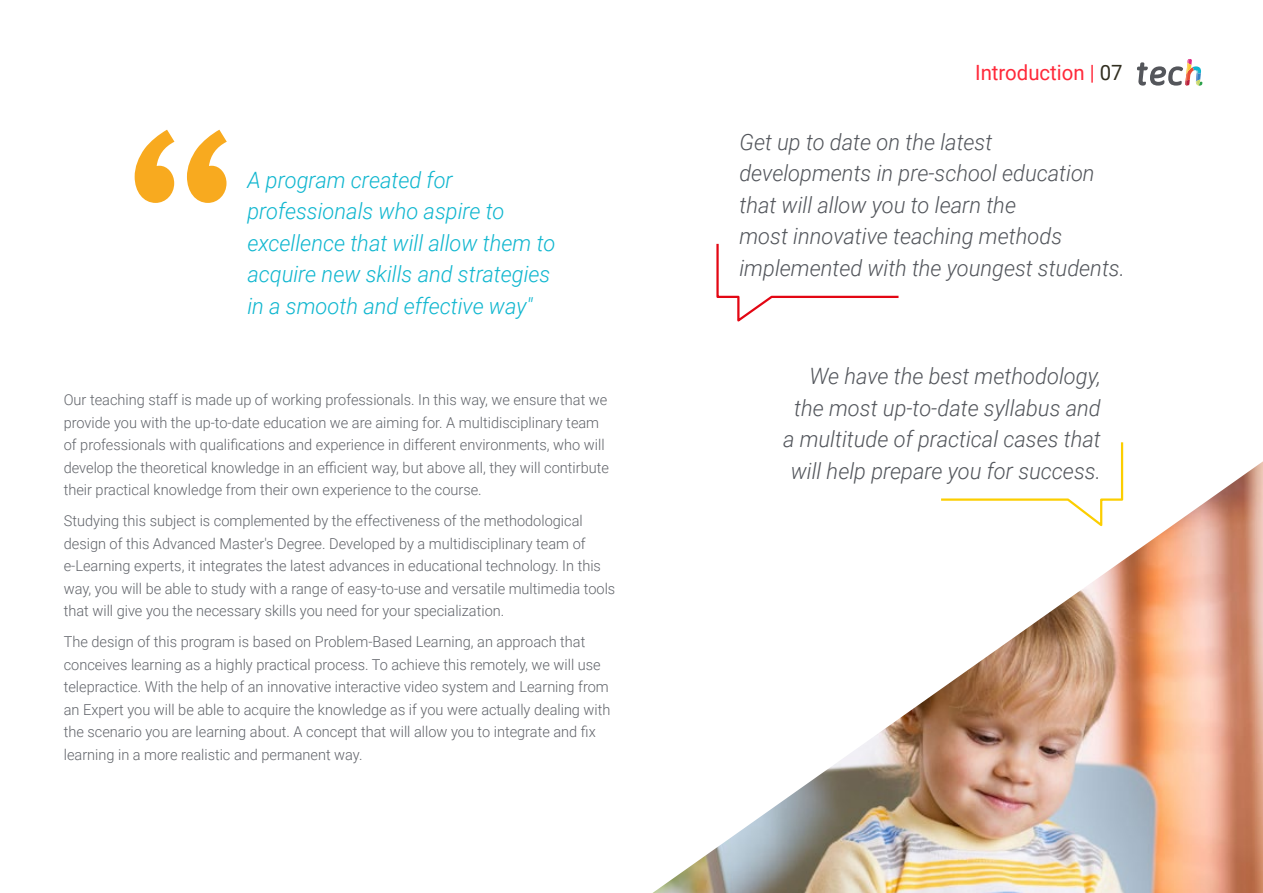
<style>
.page{position:relative;width:1263px;height:893px;background:#fff}
.page>*{position:absolute;margin:0;border:0;box-sizing:border-box;transform-origin:0 0}
.t1{font:italic 300 22.5px/31.5px "Roboto";color:#52555b;text-align:right}
.t2{font:italic 300 22.5px/31.5px "Roboto";color:#0fb6cf}
.t3{font:21px "Roboto";color:#ff293a}
.t4{font:300 15px/22.5px "Roboto";color:#61646a}
.s1{color:#312e20}
</style>
<div class="page">
<svg style="left:135px;top:130px;width:92px;height:73px"></svg>
<img style="left:653px;top:461px;width:610px;height:432px">
<svg style="left:1137px;top:59px;width:65px;height:27px"></svg>
<svg style="left:939px;top:442px;width:185px;height:88px"></svg>
<svg style="left:716px;top:243px;width:183px;height:79px"></svg>
<h1 class="t2" style="left:247px;top:163px;width:309px">A program created for professionals who aspire to excellence that will allow them to acquire new skills and strategies in a smooth and effective way"</h1>
<p class="t4" style="left:64px;top:388px;width:547px">Our teaching staff is made up of working professionals. In this way, we ensure that we provide you with the up-to-date education we are aiming for. A multidisciplinary team of professionals with qualifications and experience in different environments, who will develop the theoretical knowledge in an efficient way, but above all, they will contirbute their practical knowledge from their own experience to the course.</p>
<p class="t4" style="left:64px;top:509px;width:553px">Studying this subject is complemented by the effectiveness of the methodological design of this Advanced Master's Degree. Developed by a multidisciplinary team of e-Learning experts, it integrates the latest advances in educational technology. In this way, you will be able to study with a range of easy-to-use and versatile multimedia tools that will give you the necessary skills you need for your specialization.</p>
<p class="t4" style="left:64px;top:630px;width:548px">The design of this program is based on Problem-Based Learning, an approach that conceives learning as a highly practical process. To achieve this remotely, we will use telepractice. With the help of an innovative interactive video system and Learning from an Expert you will be able to acquire the knowledge as if you were actually dealing with the scenario you are learning about. A concept that will allow you to integrate and fix learning in a more realistic and permanent way.</p>
<h2 class="t3" style="left:975px;top:57px;width:149px">Introduction | <span class="s1">07</span></h2>
<h1 class="t1" style="left:739px;top:125px;width:387px;text-align:left">Get up to date on the latest developments in pre-school education that will allow you to learn the<br>most innovative teaching methods implemented with the youngest students.</h1>
<h1 class="t1" style="left:783px;top:360px;width:319px">We have the best methodology, the most up-to-date syllabus and a multitude of practical cases that will help prepare you for success.</h1>
</div>
